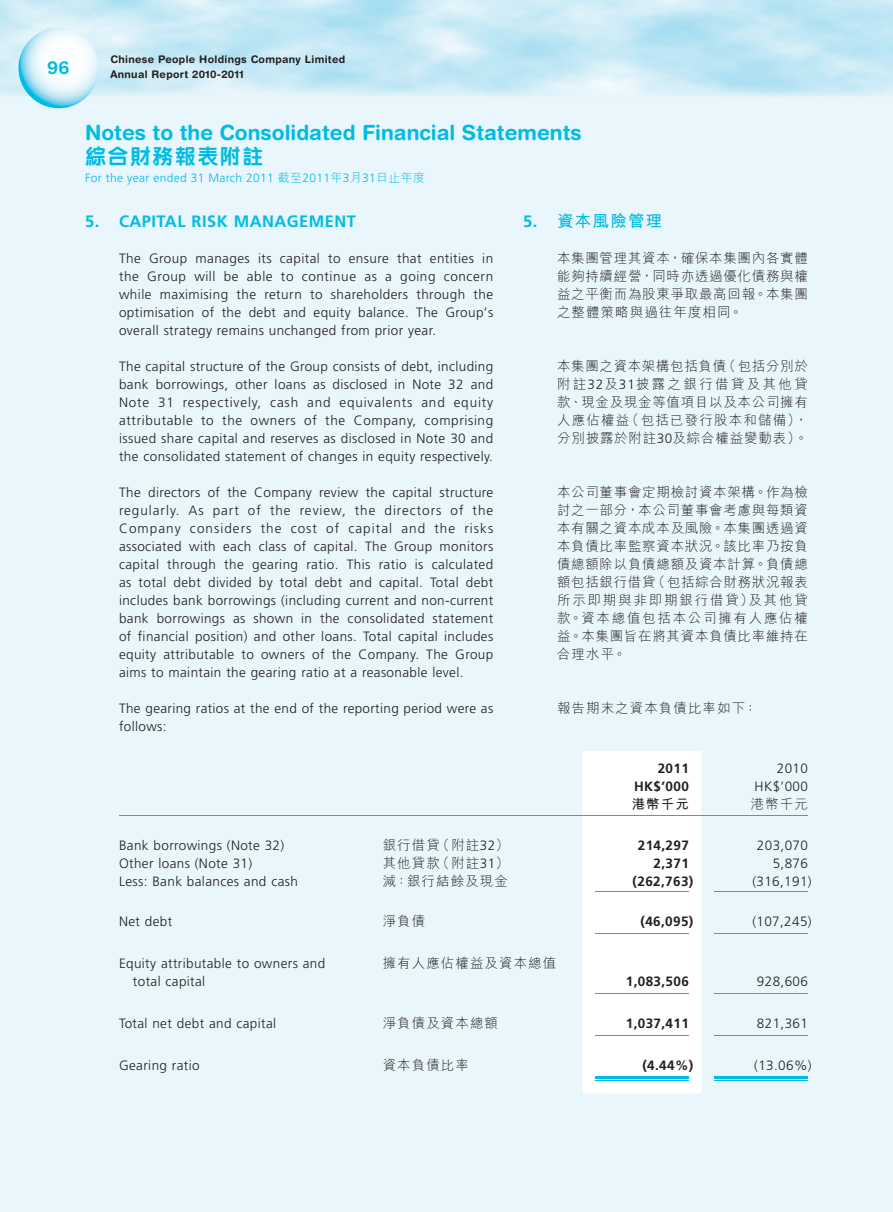
<style>
.page{position:relative;width:893px;height:1212px;background:#e9f6fb}
.page>*{position:absolute;margin:0;border:0;box-sizing:border-box;transform-origin:0 0}
.t1{font:700 21px "Helvetica Rounded LT Std";color:#00bce4}
.t2{font:21px "M Yuen HK Xbold E Ten B5 H";letter-spacing:.07em;color:#00bce4}
.t3{font:700 18px "Helvetica Rounded LT Std";color:#00bce4}
.t4{font:700 16.5px "Frutiger LT Std";letter-spacing:.03em;color:#00bce4}
.t5{font:16.5px "M Hei HK Bold E Ten B5 H";letter-spacing:.08em;color:#00bce4}
.t6{font:300 13.5px/18px "Frutiger LT Std";letter-spacing:.03em;color:#231f20;text-align:justify}
.t7{font:13.5px/18px "M Hei HK Light E Ten B5 H";letter-spacing:.08em;color:#231f20;text-align:justify}
.t8{font:700 13.5px "Frutiger LT Std";letter-spacing:.03em;color:#231f20}
.t9{font:13.5px "M Hei HK Bold E Ten B5 H";color:#231f20}
.t10{font:300 12px "Frutiger LT Std";letter-spacing:.03em;color:#00bce4}
.t11{font:700 10.5px/15px "Helvetica Rounded LT Std";letter-spacing:.03em;color:#231f20}
.s1{font-family:"M Hei HK Light E Ten B5 H";font-weight:400}
.s2{font-family:"Frutiger LT Std";font-weight:700}
.s3{font-family:"Frutiger LT Std";font-weight:300}
</style>
<div class="page">
<img style="left:0;top:0;width:893px;height:96px">
<svg style="left:18px;top:28px;width:81px;height:80px"></svg>
<div style="left:583px;top:751px;width:119px;height:342px;background:#fff"></div>
<hr style="left:119px;top:815px;width:264px;height:1px;background:#00bce4">
<hr style="left:383px;top:815px;width:200px;height:1px;background:#00bce4">
<hr style="left:583px;top:815px;width:119px;height:1px;background:#00bce4">
<hr style="left:702px;top:815px;width:106px;height:1px;background:#00bce4">
<hr style="left:595px;top:891px;width:94px;height:1px;background:#00bce4">
<hr style="left:714px;top:891px;width:94px;height:1px;background:#00bce4">
<hr style="left:595px;top:933px;width:94px;height:1px;background:#00bce4">
<hr style="left:714px;top:933px;width:94px;height:1px;background:#00bce4">
<hr style="left:595px;top:993px;width:94px;height:1px;background:#00bce4">
<hr style="left:714px;top:993px;width:94px;height:1px;background:#00bce4">
<hr style="left:595px;top:1035px;width:94px;height:1px;background:#00bce4">
<hr style="left:714px;top:1035px;width:94px;height:1px;background:#00bce4">
<hr style="left:595px;top:1076px;width:94px;height:2px;background:#00bce4">
<hr style="left:595px;top:1080px;width:94px;height:1px;background:#00bce4">
<hr style="left:714px;top:1076px;width:94px;height:2px;background:#00bce4">
<hr style="left:714px;top:1080px;width:94px;height:1px;background:#00bce4">
<h2 class="t3" style="left:47px;top:61px;width:24px">96</h2>
<p class="t11" style="left:110px;top:53px;width:236px">Chinese People Holdings Company Limited<br>Annual Report 2010-2011</p>
<h1 class="t1" style="left:85px;top:125px;width:498px">Notes to the Consolidated Financial Statements</h1>
<h1 class="t2" style="left:85px;top:149px;width:180px">綜合財務報表附註</h1>
<p class="t10" style="left:85px;top:172px;width:342px">For the year ended 31 March 2011 <span class="s1">截至</span>2011<span class="s1">年</span>3<span class="s1">月</span>31<span class="s1">日止年度</span></p>
<p class="t5" style="left:523px;top:215px;width:141px"><span class="s2">5.</span> 資本風險管理</p>
<p class="t7" style="left:557px;top:251px;width:252px">本集團管理其資本，確保本集團內各實體能夠持續經營，同時亦透過優化債務與權益之平衡而為股東爭取最高回報。本集團之整體策略與過往年度相同。</p>
<p class="t4" style="left:85px;top:214px;width:273px">5. CAPITAL RISK MANAGEMENT</p>
<p class="t6" style="left:119px;top:250px;width:376px">The Group manages its capital to ensure that entities in the Group will be able to continue as a going concern while maximising the return to shareholders through the optimisation of the debt and equity balance. The Group’s overall strategy remains unchanged from prior year.</p>
<p class="t6" style="left:119px;top:358px;width:376px">The capital structure of the Group consists of debt, including bank borrowings, other loans as disclosed in Note 32 and Note 31 respectively, cash and equivalents and equity attributable to the owners of the Company, comprising issued share capital and reserves as disclosed in Note 30 and the consolidated statement of changes in equity respectively.</p>
<p class="t6" style="left:119px;top:484px;width:376px">The directors of the Company review the capital structure regularly. As part of the review, the directors of the Company considers the cost of capital and the risks associated with each class of capital. The Group monitors capital through the gearing ratio. This ratio is calculated as total debt divided by total debt and capital. Total debt includes bank borrowings (including current and non-current bank borrowings as shown in the consolidated statement of financial position) and other loans. Total capital includes equity attributable to owners of the Company. The Group aims to maintain the gearing ratio at a reasonable level.</p>
<p class="t6" style="left:119px;top:700px;width:376px">The gearing ratios at the end of the reporting period were as follows:</p>
<p class="t7" style="left:557px;top:359px;width:252px">本集團之資本架構包括負債（包括分別於附註<span class="s3">32</span>及<span class="s3">31</span>披露之銀行借貸及其他貸款、現金及現金等值項目以及本公司擁有人應佔權益（包括已發行股本和儲備），分別披露於附註<span class="s3">30</span>及綜合權益變動表）。</p>
<p class="t7" style="left:557px;top:485px;width:252px">本公司董事會定期檢討資本架構。作為檢討之一部分，本公司董事會考慮與每類資本有關之資本成本及風險。本集團透過資本負債比率監察資本狀況。該比率乃按負債總額除以負債總額及資本計算。負債總額包括銀行借貸（包括綜合財務狀況報表所示即期與非即期銀行借貸）及其他貸款。資本總值包括本公司擁有人應佔權益。本集團旨在將其資本負債比率維持在合理水平。</p>
<p class="t7" style="left:557px;top:701px;width:202px">報告期末之資本負債比率如下：</p>
<p class="t8" style="left:658px;top:762px;width:33px">2011</p>
<p class="t6" style="left:777px;top:760px;width:33px">2010</p>
<p class="t8" style="left:634px;top:780px;width:56px">HK$’000</p>
<p class="t6" style="left:755px;top:778px;width:55px">HK$’000</p>
<p class="t9" style="left:632px;top:799px;width:59px">港幣千元</p>
<p class="t7" style="left:751px;top:797px;width:59px">港幣千元</p>
<p class="t6" style="left:119px;top:837px;width:167px">Bank borrowings (Note 32)</p>
<p class="t7" style="left:383px;top:837px;width:128px">銀行借貸（附註<span class="s3">32</span>）</p>
<p class="t8" style="left:638px;top:838px;width:53px">214,297</p>
<p class="t6" style="left:757px;top:837px;width:53px">203,070</p>
<p class="t6" style="left:119px;top:855px;width:135px">Other loans (Note 31)</p>
<p class="t7" style="left:383px;top:855px;width:128px">其他貸款（附註<span class="s3">31</span>）</p>
<p class="t8" style="left:654px;top:856px;width:37px">2,371</p>
<p class="t6" style="left:773px;top:855px;width:37px">5,876</p>
<p class="t6" style="left:119px;top:873px;width:180px">Less: Bank balances and cash</p>
<p class="t7" style="left:383px;top:873px;width:127px">減：銀行結餘及現金</p>
<p class="t8" style="left:633px;top:874px;width:62px">(262,763)</p>
<p class="t6" style="left:752px;top:873px;width:61px">(316,191)</p>
<p class="t6" style="left:119px;top:913px;width:55px">Net debt</p>
<p class="t7" style="left:383px;top:914px;width:44px">淨負債</p>
<p class="t8" style="left:640px;top:915px;width:54px">(46,095)</p>
<p class="t6" style="left:752px;top:913px;width:61px">(107,245)</p>
<p class="t6" style="left:133px;top:955px;width:194px;text-indent:-14px">Equity attributable to owners and total capital</p>
<p class="t7" style="left:383px;top:956px;width:175px">擁有人應佔權益及資本總值</p>
<p class="t8" style="left:626px;top:975px;width:65px">1,083,506</p>
<p class="t6" style="left:757px;top:973px;width:53px">928,606</p>
<p class="t6" style="left:119px;top:1015px;width:159px">Total net debt and capital</p>
<p class="t7" style="left:383px;top:1016px;width:117px">淨負債及資本總額</p>
<p class="t8" style="left:626px;top:1017px;width:65px">1,037,411</p>
<p class="t6" style="left:757px;top:1015px;width:53px">821,361</p>
<p class="t6" style="left:119px;top:1057px;width:82px">Gearing ratio</p>
<p class="t7" style="left:383px;top:1058px;width:88px">資本負債比率</p>
<p class="t8" style="left:642px;top:1059px;width:53px">(4.44%)</p>
<p class="t6" style="left:754px;top:1057px;width:59px">(13.06%)</p>
</div>
